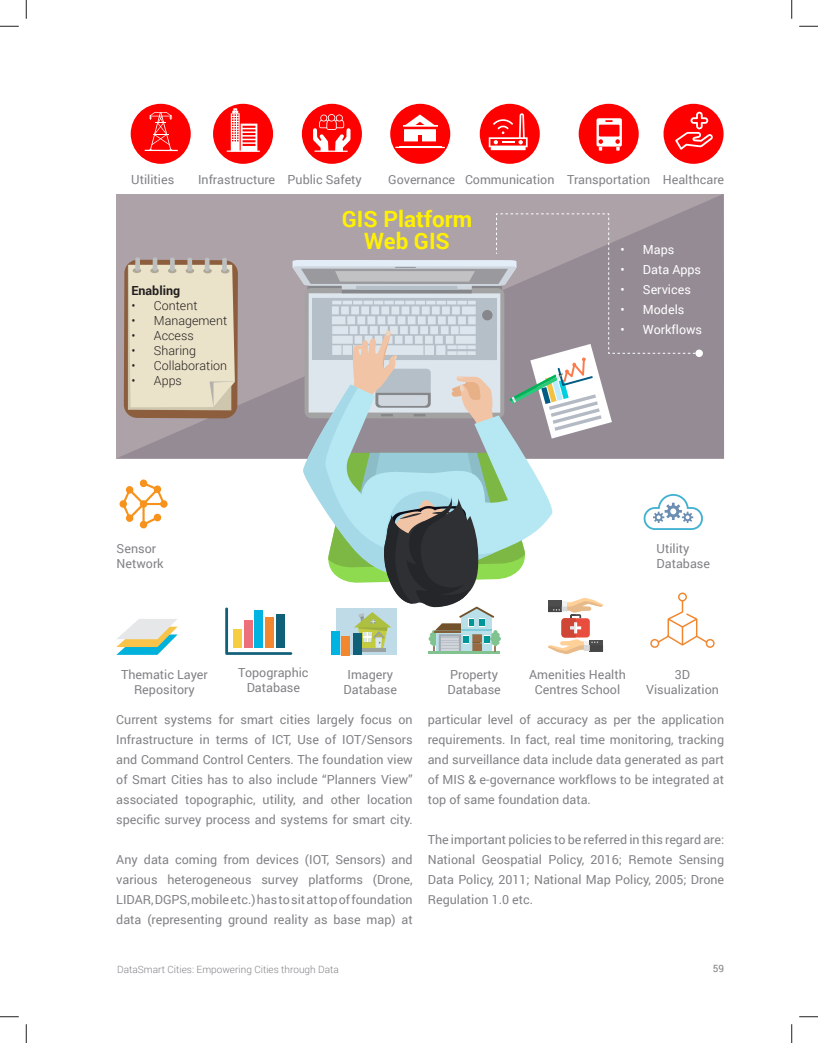
<style>
.page{position:relative;width:818px;height:1043px;background:#fff}
.page>*{position:absolute;margin:0;border:0;box-sizing:border-box;transform-origin:0 0}
.t1{font:700 22.5px "Roboto";color:#fff101}
.t2{font:12.5px/20px "Roboto";color:#808285;text-align:center}
.t3{font:300 12.5px "Roboto";color:#231f20}
.t4{font:12.5px "Roboto";color:#fff}
.t5{font:700 12.5px "Roboto";color:#231f20}
.t6{font:300 10px "Roboto";color:#808285}
.t7{font:10px "Roboto";color:#808285}
</style>
<div class="page">
<svg style="left:117px;top:194px;width:607px;height:264px;fill:#ada2a8"></svg>
<div style="left:213px;top:104px;width:60px;height:60px;background:#f00;border-radius:50%"></div>
<svg style="left:231px;top:108px;width:26px;height:42px"></svg>
<hr style="left:227px;top:150px;width:33px;height:2px;background:#fff">
<div style="left:131px;top:104px;width:60px;height:60px;background:#f00;border-radius:50%"></div>
<svg style="left:149px;top:112px;width:23px;height:38px"></svg>
<hr style="left:145px;top:150px;width:33px;height:1px;background:#fff">
<div style="left:302px;top:104px;width:60px;height:60px;background:#f00;border-radius:50%"></div>
<svg style="left:313px;top:114px;width:37px;height:38px"></svg>
<div style="left:390px;top:104px;width:60px;height:60px;background:#f00;border-radius:50%"></div>
<hr style="left:395px;top:147px;width:50px;height:1px;background:#fff">
<svg style="left:404px;top:114px;width:32px;height:12px"></svg>
<hr style="left:399px;top:146px;width:42px;height:1px;background:#fff">
<hr style="left:402px;top:126px;width:35px;height:1px;background:#fff">
<hr style="left:404px;top:127px;width:4px;height:17px;background:#fff">
<div style="left:409px;top:127px;width:20px;height:17px;background:#fff"></div>
<hr style="left:427px;top:127px;width:4px;height:17px;background:#fff">
<div style="left:431px;top:127px;width:5px;height:17px;background:#fff"></div>
<svg style="left:418px;top:136px;width:4px;height:5px"></svg>
<hr style="left:398px;top:127px;width:49px;height:2px;background:#f00">
<hr style="left:398px;top:141px;width:49px;height:3px;background:#f00">
<div style="left:479px;top:104px;width:60px;height:60px;background:#f00;border-radius:50%"></div>
<svg style="left:488px;top:113px;width:39px;height:37px"></svg>
<div style="left:578px;top:104px;width:60px;height:60px;background:#f00;border-radius:50%"></div>
<svg style="left:596px;top:118px;width:26px;height:33px"></svg>
<div style="left:663px;top:104px;width:60px;height:60px;background:#f00;border-radius:50%"></div>
<svg style="left:675px;top:112px;width:38px;height:38px"></svg>
<svg style="left:116px;top:213px;width:599px;height:442px"></svg>
<svg style="left:0;top:25px;width:19px;height:2px"></svg>
<svg style="left:799px;top:25px;width:19px;height:2px"></svg>
<svg style="left:0;top:1016px;width:19px;height:1px"></svg>
<svg style="left:799px;top:1016px;width:19px;height:1px"></svg>
<svg style="left:25px;top:0;width:2px;height:19px"></svg>
<svg style="left:25px;top:1024px;width:2px;height:18px"></svg>
<svg style="left:791px;top:0;width:1px;height:19px"></svg>
<svg style="left:791px;top:1024px;width:1px;height:18px"></svg>
<p class="t2" style="left:131px;top:169px;width:44px">Utilities</p>
<p class="t2" style="left:198px;top:169px;width:79px">Infrastructure</p>
<p class="t2" style="left:287px;top:169px;width:76px">Public Safety</p>
<p class="t2" style="left:388px;top:169px;width:68px">Governance</p>
<p class="t2" style="left:465px;top:169px;width:91px">Communication</p>
<p class="t2" style="left:567px;top:169px;width:85px">Transportation</p>
<p class="t2" style="left:662px;top:169px;width:63px">Healthcare</p>
<p class="t5" style="left:131px;top:281px;width:50px">Enabling</p>
<p class="t3" style="left:131px;top:297px;width:68px">• Content</p>
<p class="t3" style="left:131px;top:312px;width:97px">• Management</p>
<p class="t3" style="left:131px;top:327px;width:64px">• Access</p>
<p class="t3" style="left:131px;top:342px;width:66px">• Sharing</p>
<p class="t3" style="left:131px;top:357px;width:97px">• Collaboration</p>
<p class="t3" style="left:131px;top:372px;width:52px">• Apps</p>
<p class="t1" style="left:342px;top:203px;width:132px">GIS Platform</p>
<p class="t1" style="left:364px;top:225px;width:87px">Web GIS</p>
<p class="t4" style="left:620px;top:241px;width:55px">• Maps</p>
<p class="t4" style="left:620px;top:261px;width:82px">• Data Apps</p>
<p class="t4" style="left:620px;top:281px;width:72px">• Services</p>
<p class="t4" style="left:620px;top:301px;width:65px">• Models</p>
<p class="t4" style="left:620px;top:321px;width:83px">• Workflows</p>
<p class="t2" style="left:117px;top:540px;width:49px;line-height:15px;text-align:left">Sensor<br>Network</p>
<p class="t2" style="left:656px;top:538px;width:34px">Utility</p>
<p class="t2" style="left:656px;top:553px;width:55px">Database</p>
<p class="t2" style="left:121px;top:667px;width:88px;line-height:15px">Thematic Layer<br>Repository</p>
<p class="t2" style="left:238px;top:664px;width:72px;line-height:15px">Topographic<br>Database</p>
<p class="t2" style="left:343px;top:667px;width:55px;line-height:15px">Imagery<br>Database</p>
<p class="t2" style="left:447px;top:666px;width:55px;line-height:15px;text-align:left">Property<br>Database</p>
<p class="t2" style="left:529px;top:667px;width:98px;line-height:15px">Amenities Health<br>Centres School</p>
<p class="t2" style="left:646px;top:666px;width:74px;line-height:15px">3D<br>Visualization</p>
<p class="t2" style="left:116px;top:709px;width:298px;text-align:justify">Current systems for smart cities largely focus on Infrastructure in terms of ICT, Use of IOT/Sensors and Command Control Centers. The foundation view of Smart Cities has to also include “Planners View” associated topographic, utility, and other location specific survey process and systems for smart city.</p>
<p class="t2" style="left:116px;top:849px;width:298px;text-align:justify">Any data coming from devices (IOT, Sensors) and various heterogeneous survey platforms (Drone, LIDAR, DGPS, mobile etc.) has to sit at top of foundation data (representing ground reality as base map) at</p>
<p class="t2" style="left:428px;top:709px;width:298px;text-align:justify">particular level of accuracy as per the application requirements. In fact, real time monitoring, tracking and surveillance data include data generated as part of MIS &amp; e-governance workflows to be integrated at top of same foundation data.</p>
<p class="t2" style="left:428px;top:829px;width:298px;text-align:justify">The important policies to be referred in this regard are:<br>National Geospatial Policy, 2016; Remote Sensing Data Policy, 2011; National Map Policy, 2005; Drone Regulation 1.0 etc.</p>
<p class="t6" style="left:117px;top:962px;width:223px">DataSmart Cities: Empowering Cities through Data</p>
<p class="t7" style="left:712px;top:961px;width:13px">59</p>
</div>
